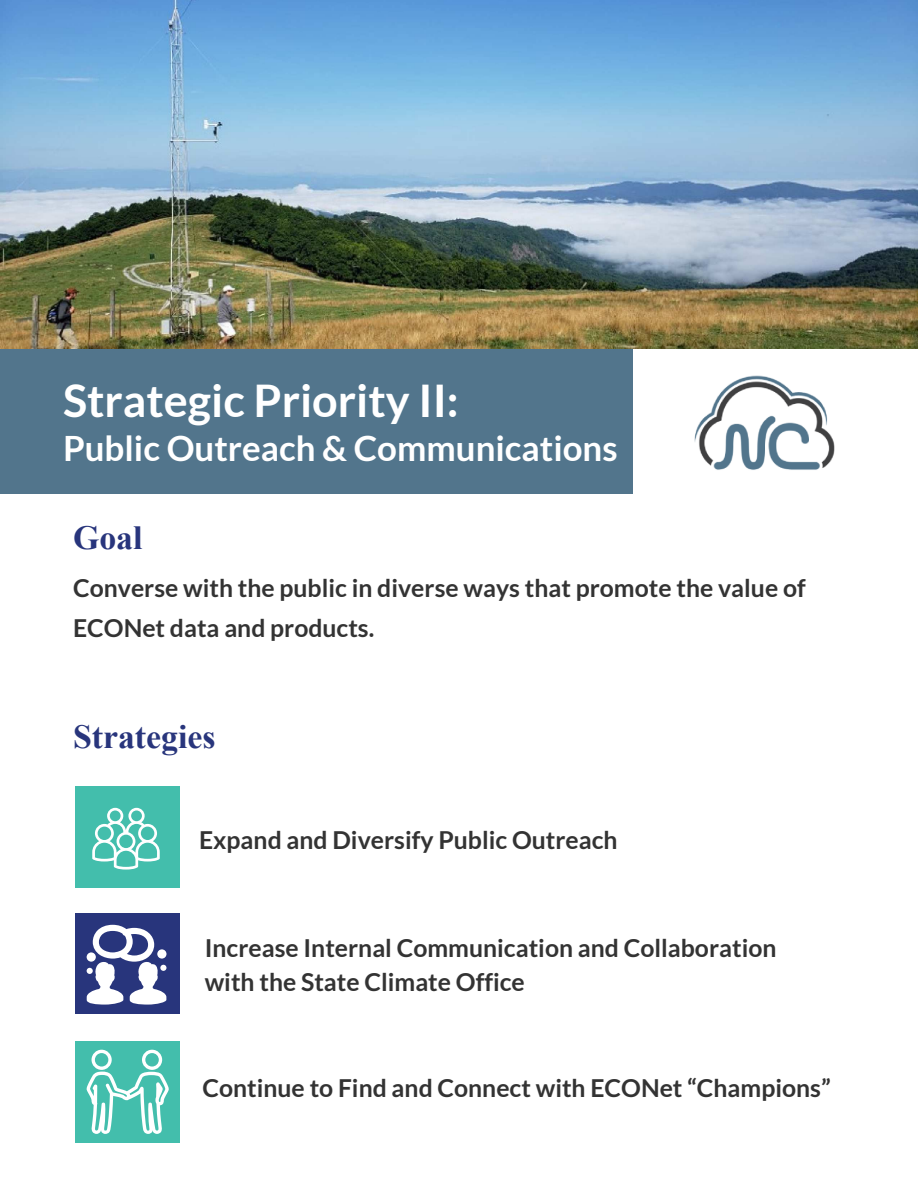
<style>
.page{position:relative;width:918px;height:1188px;background:#fff}
.page>*{position:absolute;margin:0;border:0;box-sizing:border-box;transform-origin:0 0}
.t1{font:700 45px "Lato";color:#fff}
.t2{font:700 34.8px "Lato";color:#fff}
.t3{font:700 33.75px "Times New Roman";color:#28357c}
.t4{font:700 24.75px/33.8px "Lato";color:#333}
</style>
<div class="page">
<div style="left:75px;top:786px;width:105px;height:102px;background:#43beac"></div>
<div style="left:75px;top:1042px;width:105px;height:101px;background:#43beac"></div>
<div style="left:0;top:349px;width:632px;height:145px;background:#52758c"></div>
<div style="left:75px;top:914px;width:105px;height:100px;background:#28357c"></div>
<svg style="left:92px;top:808px;width:68px;height:62px"></svg>
<img style="left:0;top:0;width:918px;height:349px">
<img style="left:694px;top:375px;width:141px;height:95px">
<svg style="left:87px;top:925px;width:79px;height:80px"></svg>
<svg style="left:87px;top:1050px;width:82px;height:84px"></svg>
<h1 class="t1" style="left:63px;top:375px;width:397px">Strategic Priority II:</h1>
<h2 class="t2" style="left:63px;top:429px;width:556px">Public Outreach &amp; Communications</h2>
<h3 class="t3" style="left:73px;top:514px;width:71px">Goal</h3>
<p class="t4" style="left:73px;top:568px;width:734px;line-height:39.3px">Converse with the public in diverse ways that promote the value of<br>ECONet data and products.</p>
<h3 class="t3" style="left:73px;top:714px;width:144px">Strategies</h3>
<p class="t4" style="left:199px;top:823px;width:420px">Expand and Diversify Public Outreach</p>
<p class="t4" style="left:205px;top:931px;width:573px">Increase Internal Communication and Collaboration with the State Climate Office</p>
<p class="t4" style="left:202px;top:1071px;width:630px">Continue to Find and Connect with ECONet “Champions”</p>
</div>
